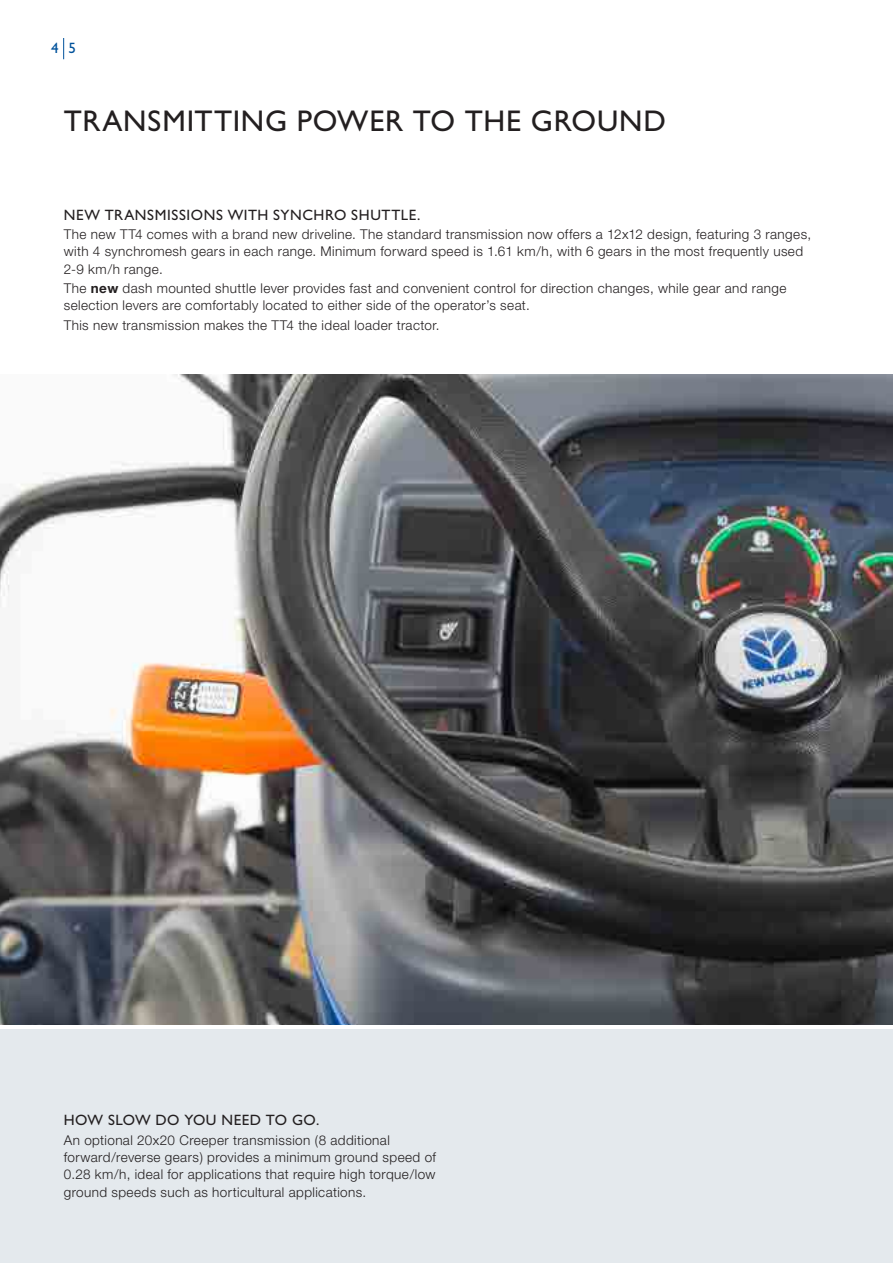
<style>
.page{position:relative;width:893px;height:1263px;background:#fff}
.page>*{position:absolute;margin:0;border:0;box-sizing:border-box;transform-origin:0 0}
.t1{font:30px "Gill Sans";letter-spacing:.025em;color:#231f20}
.t2{font:15px "Gill Sans";letter-spacing:.035em;color:#231f20}
.t3{font:15px "Gill Sans";color:#01529b}
.t4{font:300 13.5px/17.2px "Helvetica Neue";letter-spacing:.03em;color:#231f20}
.s1{font-weight:700}
</style>
<div class="page">
<div style="left:0;top:1029px;width:893px;height:234px;background:#e4e9ed"></div>
<hr style="left:892px;top:638px;width:1px;height:625px;background:#e4e9ed">
<svg style="left:63px;top:38px;width:1px;height:21px"></svg>
<img style="left:0;top:374px;width:893px;height:651px">
<p class="t3" style="left:51px;top:40px;width:26px">4 5</p>
<h1 class="t1" style="left:64px;top:104px;width:604px">TRANSMITTING POWER TO THE GROUND</h1>
<p class="t2" style="left:64px;top:206px;width:358px">NEW TRANSMISSIONS WITH SYNCHRO SHUTTLE.</p>
<p class="t4" style="left:64px;top:225px;width:749px">The new TT4 comes with a brand new driveline. The standard transmission now offers a 12x12 design, featuring 3 ranges, with 4 synchromesh gears in each range. Minimum forward speed is 1.61 km/h, with 6 gears in the most frequently used<br>2-9 km/h range.</p>
<p class="t4" style="left:64px;top:279px;width:724px">The <span class="s1">new</span> dash mounted shuttle lever provides fast and convenient control for direction changes, while gear and range selection levers are comfortably located to either side of the operator’s seat.</p>
<p class="t4" style="left:64px;top:316px;width:377px">This new transmission makes the TT4 the ideal loader tractor.</p>
<p class="t2" style="left:64px;top:1112px;width:257px">HOW SLOW DO YOU NEED TO GO.</p>
<p class="t4" style="left:64px;top:1131px;width:374px">An optional 20x20 Creeper transmission (8 additional forward/reverse gears) provides a minimum ground speed of 0.28 km/h, ideal for applications that require high torque/low ground speeds such as horticultural applications.</p>
</div>
